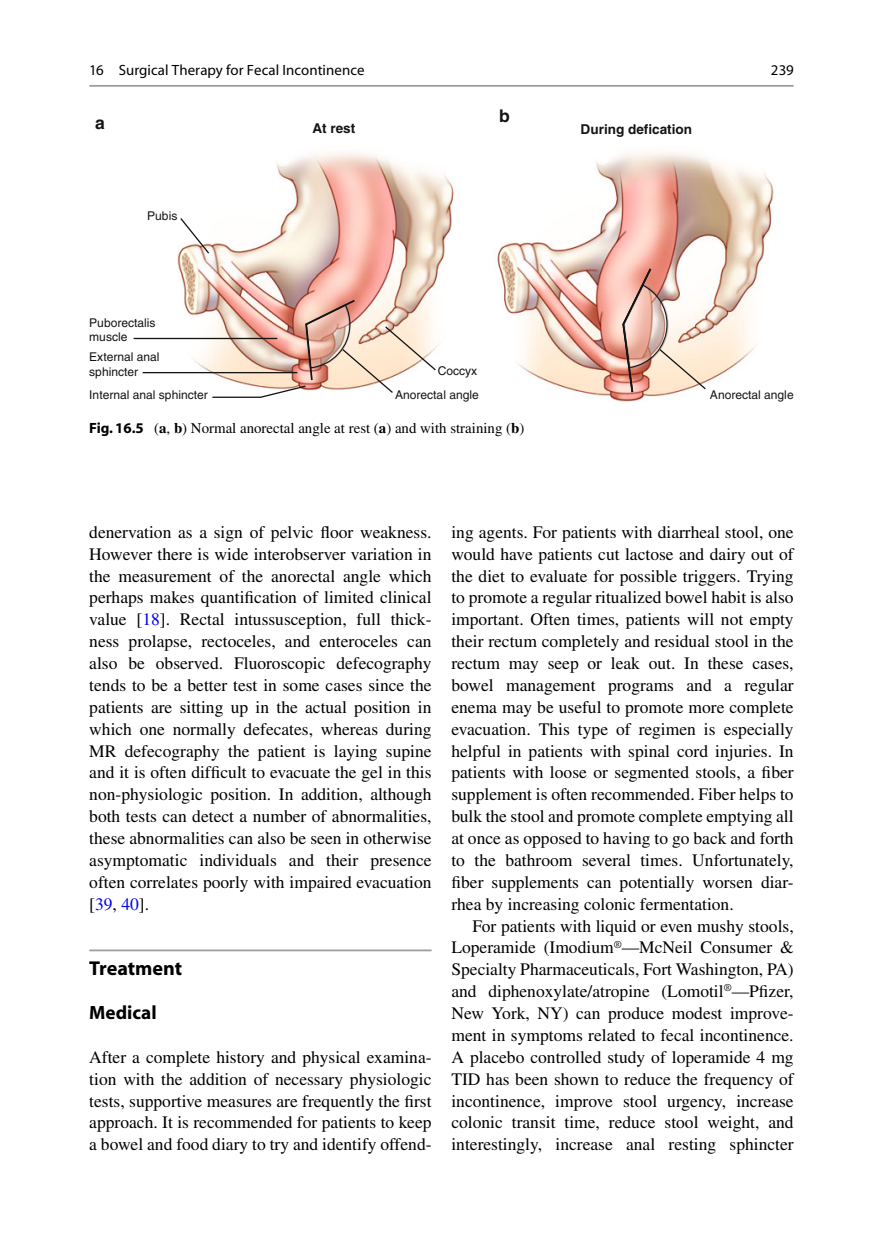
<style>
.page{position:relative;width:883px;height:1260px;background:#fff}
.page>*{position:absolute;margin:0;border:0;box-sizing:border-box;transform-origin:0 0}
.t1{font:700 20.12px "Pknjhv Rfrxcv Myriad";letter-spacing:-.005em;color:#000}
.t2{font:700 19.25px "Pknjhv Rfrxcv Myriad";color:#000}
.t3{font:17.5px/21.9px "Gxbjbh Gxdlmq Times";color:#000;text-align:justify}
.t4{font:700 17.5px "Bxmrfr Rrdmsy Helvetica";color:#131413}
.t5{font:14.88px "Gxbjbh Gxdlmq Times";color:#000}
.t6{font:14.88px "Vpldrv Frsstj Myriad";letter-spacing:.005em;color:#000}
.t7{font:700 13.47px "Bxmrfr Rrdmsy Helvetica";color:#131413}
.t8{font:12.08px/14.5px "Vwqjph Gvmrkv Helvetica";color:#131413}
.s1{font-family:"Pknjhv Rfrxcv Myriad";font-weight:700}
.s2{font-family:"Qdfkxn Xgfrnj Times";font-weight:700}
.s3{color:#0000fa}
</style>
<div class="page">
<hr style="left:89px;top:950px;width:343px;height:1px;background:#9c9c9c">
<img style="left:178px;top:152px;width:597px;height:250px">
<hr style="left:134px;top:338px;width:143px;height:1px;background:#131413">
<hr style="left:143px;top:372px;width:154px;height:1px;background:#131413">
<img style="left:211px;top:298px;width:226px;height:101px">
<img style="left:622px;top:267px;width:85px;height:127px">
<svg style="left:179px;top:217px;width:32px;height:38px"></svg>
<hr style="left:89px;top:85px;width:705px;height:2px;background:#9c9c9c">
<p class="t6" style="left:89px;top:64px;width:277px">16 Surgical Therapy for Fecal Incontinence</p>
<p class="t4" style="left:499px;top:109px;width:12px">b</p>
<p class="t4" style="left:95px;top:116px;width:11px">a</p>
<p class="t7" style="left:312px;top:123px;width:44px">At rest</p>
<p class="t7" style="left:581px;top:124px;width:113px">During defication</p>
<p class="t8" style="left:147px;top:209px;width:32px">Pubis</p>
<p class="t8" style="left:89px;top:317px;width:68px">Puborectalis muscle</p>
<p class="t8" style="left:89px;top:351px;width:72px">External anal sphincter</p>
<p class="t8" style="left:438px;top:365px;width:41px">Coccyx</p>
<p class="t6" style="left:771px;top:64px;width:24px">239</p>
<p class="t8" style="left:89px;top:389px;width:120px">Internal anal sphincter</p>
<p class="t5" style="left:89px;top:423px;width:437px"><span class="s1">Fig. 16.5</span> ( <span class="s2">a</span> , <span class="s2">b</span> ) Normal anorectal angle at rest ( <span class="s2">a</span> ) and with straining ( <span class="s2">b</span> )</p>
<p class="t8" style="left:395px;top:389px;width:85px">Anorectal angle</p>
<p class="t8" style="left:710px;top:389px;width:85px">Anorectal angle</p>
<p class="t3" style="left:89px;top:523px;width:344px">denervation as a sign of pelvic floor weakness.<br>However there is wide interobserver variation in the measurement of the anorectal angle which perhaps makes quantification of limited clinical value [ <span class="s3">18</span> ]. Rectal intussusception, full thick&shy;ness prolapse, rectoceles, and enteroceles can also be observed. Fluoroscopic defecography tends to be a better test in some cases since the patients are sitting up in the actual position in which one normally defecates, whereas during MR defecography the patient is laying supine and it is often difficult to evacuate the gel in this non- physiologic position. In addition, although both tests can detect a number of abnormalities, these abnormalities can also be seen in otherwise asymptomatic individuals and their presence often correlates poorly with impaired evacuation [ <span class="s3">39</span> , <span class="s3">40</span> ].</p>
<p class="t1" style="left:89px;top:961px;width:94px">Treatment</p>
<p class="t2" style="left:89px;top:1005px;width:69px">Medical</p>
<p class="t3" style="left:89px;top:1048px;width:344px">After a complete history and physical examina&shy;tion with the addition of necessary physiologic tests, supportive measures are frequently the first approach. It is recommended for patients to keep a bowel and food diary to try and identify offend-</p>
<p class="t3" style="left:451px;top:523px;width:344px">ing agents. For patients with diarrheal stool, one would have patients cut lactose and dairy out of the diet to evaluate for possible triggers. Trying to promote a regular ritualized bowel habit is also important. Often times, patients will not empty their rectum completely and residual stool in the rectum may seep or leak out. In these cases, bowel management programs and a regular enema may be useful to promote more complete evacuation. This type of regimen is especially helpful in patients with spinal cord injuries. In patients with loose or segmented stools, a fiber supplement is often recommended. Fiber helps to bulk the stool and promote complete emptying all at once as opposed to having to go back and forth to the bathroom several times. Unfortunately, fiber supplements can potentially worsen diar&shy;rhea by increasing colonic fermentation.</p>
<p class="t3" style="left:451px;top:916px;width:344px;text-indent:21px">For patients with liquid or even mushy stools, Loperamide (Imodium <sup>®</sup> —McNeil Consumer &amp; Specialty Pharmaceuticals, Fort Washington, PA) and diphenoxylate/atropine (Lomotil <sup>®</sup> —Pfizer, New York, NY) can produce modest improve&shy;ment in symptoms related to fecal incontinence.<br>A placebo controlled study of loperamide 4 mg TID has been shown to reduce the frequency of incontinence, improve stool urgency, increase colonic transit time, reduce stool weight, and interestingly, increase anal resting sphincter</p>
</div>
